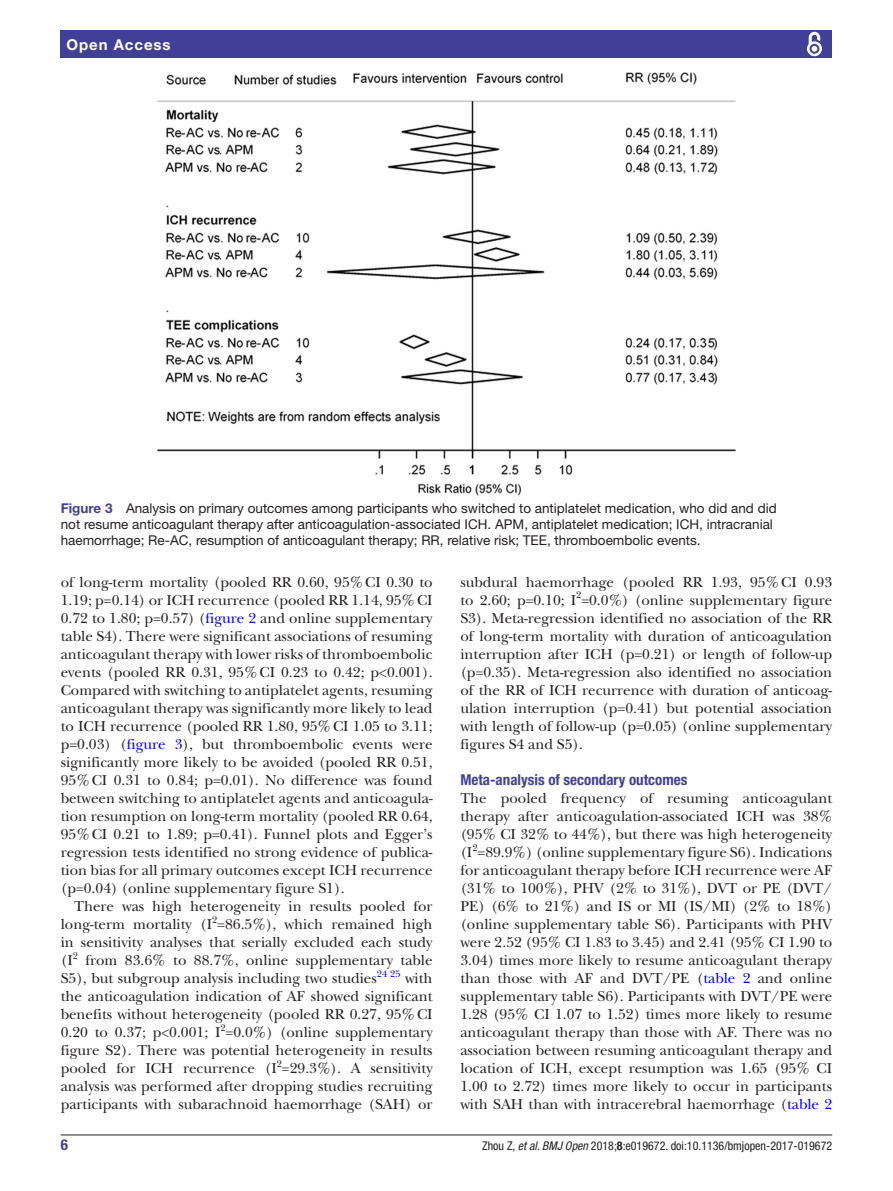
<style>
.page{position:relative;width:893px;height:1191px;background:#fff}
.page>*{position:absolute;margin:0;border:0;box-sizing:border-box;transform-origin:0 0}
.t1{font:15px/18px "New Baskerville";color:#231f20;text-align:justify}
.t2{font:700 condensed 15px "Helvetica Neue LT Std";color:#414099}
.t3{font:700 15px "Helvetica Neue LT Std";letter-spacing:.065em;color:#fff}
.t4{font:13.5px/16.2px "Helvetica Neue LT Std";color:#231f20}
.t5{font:condensed 12px "Helvetica Neue LT Std";color:#231f20}
.t6{font:9.9px "New Baskerville";color:#231f20}
.t7{font:9.9px "New Baskerville";color:#00f}
.s1{font-weight:700;color:#414099}
.s2{color:#00f}
.s3{font-style:italic}
.s4{font-weight:700}
</style>
<div class="page">
<hr style="left:61px;top:1134px;width:771px;height:1px;background:#231f20">
<div style="left:61px;top:31px;width:771px;height:27px;background:#414099"></div>
<svg style="left:807px;top:31px;width:15px;height:26px"></svg>
<img style="left:157px;top:73px;width:579px;height:422px">
<p class="t3" style="left:66px;top:35px;width:106px">Open Access</p>
<p class="t4" style="left:61px;top:500px;width:717px"><span class="s1">Figure 3</span> Analysis on primary outcomes among participants who switched to antiplatelet medication, who did and did not resume anticoagulant therapy after anticoagulation-associated ICH. APM, antiplatelet medication; ICH, intracranial haemorrhage; Re-AC, resumption of anticoagulant therapy; RR, relative risk; TEE, thromboembolic events.</p>
<p class="t1" style="left:61px;top:573px;width:373px">of long-term mortality (pooled RR 0.60, 95%CI 0.30 to 1.19; p=0.14) or ICH recurrence (pooled RR 1.14, 95%CI 0.72 to 1.80; p=0.57) (<span class="s2">figure 2</span> and online supplementary table S4). There were significant associations of resuming anticoagulant therapy with lower risks of thromboembolic events (pooled RR 0.31, 95%CI 0.23 to 0.42; p&lt;0.001).<br>Compared with switching to antiplatelet agents, resuming anticoagulant therapy was significantly more likely to lead to ICH recurrence (pooled RR 1.80, 95%CI 1.05 to 3.11; p=0.03) (<span class="s2">figure 3</span>), but thromboembolic events were significantly more likely to be avoided (pooled RR 0.51, 95%CI 0.31 to 0.84; p=0.01). No difference was found between switching to antiplatelet agents and anticoagula&shy;tion resumption on long-term mortality (pooled RR 0.64, 95%CI 0.21 to 1.89; p=0.41). Funnel plots and Egger’s regression tests identified no strong evidence of publica&shy;tion bias for all primary outcomes except ICH recurrence (p=0.04) (online supplementary figure S1).</p>
<p class="t1" style="left:61px;top:897px;width:373px;text-align:right">There was high heterogeneity in results pooled for long-term mortality (I =86.5%), which remained high</p>
<p class="t6" style="left:212px;top:913px;width:7px">2</p>
<p class="t1" style="left:61px;top:933px;width:373px">in sensitivity analyses that serially excluded each study (I</p>
<p class="t6" style="left:73px;top:949px;width:7px">2</p>
<p class="t1" style="left:61px;top:951px;width:373px;text-indent:25px">from 83.6% to 88.7%, online supplementary table<br>S5), but subgroup analysis including two studies</p>
<p class="t7" style="left:377px;top:967px;width:25px">24 25</p>
<p class="t1" style="left:61px;top:969px;width:373px;text-indent:344px">with the anticoagulation indication of AF showed significant benefits without heterogeneity (pooled RR 0.27, 95%CI 0.20 to 0.37; p&lt;0.001; I =0.0%) (online supplementary</p>
<p class="t6" style="left:220px;top:1021px;width:7px">2</p>
<p class="t1" style="left:61px;top:1041px;width:373px">figure S2). There was potential heterogeneity in results pooled for ICH recurrence (I =29.3%). A sensitivity</p>
<p class="t6" style="left:277px;top:1057px;width:7px">2</p>
<p class="t1" style="left:61px;top:1077px;width:373px">analysis was performed after dropping studies recruiting participants with subarachnoid haemorrhage (SAH) or</p>
<p class="t1" style="left:460px;top:573px;width:373px">subdural haemorrhage (pooled RR 1.93, 95%CI 0.93 to 2.60; p=0.10; I =0.0%) (online supplementary figure</p>
<p class="t6" style="left:576px;top:589px;width:7px">2</p>
<p class="t1" style="left:460px;top:609px;width:373px">S3). Meta-regression identified no association of the RR of long-term mortality with duration of anticoagulation interruption after ICH (p=0.21) or length of follow-up (p=0.35). Meta-regression also identified no association of the RR of ICH recurrence with duration of anticoag&shy;ulation interruption (p=0.41) but potential association with length of follow-up (p=0.05) (online supplementary figures S4 and S5).</p>
<p class="t2" style="left:460px;top:771px;width:228px">Meta-analysis of secondary outcomes</p>
<p class="t1" style="left:460px;top:789px;width:373px">The pooled frequency of resuming anticoagulant therapy after anticoagulation-associated ICH was 38% (95% CI 32% to 44%), but there was high heterogeneity (I =89.9%) (online supplementary figure S6). Indications</p>
<p class="t6" style="left:472px;top:841px;width:7px">2</p>
<p class="t1" style="left:460px;top:861px;width:373px">for anticoagulant therapy before ICH recurrence were AF (31% to 100%), PHV (2% to 31%), DVT or PE (DVT/ PE) (6% to 21%) and IS or MI (IS/MI) (2% to 18%) (online supplementary table S6). Participants with PHV were 2.52 (95% CI 1.83 to 3.45) and 2.41 (95% CI 1.90 to 3.04) times more likely to resume anticoagulant therapy than those with AF and DVT/PE (<span class="s2">table 2</span> and online supplementary table S6). Participants with DVT/PE were 1.28 (95% CI 1.07 to 1.52) times more likely to resume anticoagulant therapy than those with AF. There was no association between resuming anticoagulant therapy and location of ICH, except resumption was 1.65 (95% CI 1.00 to 2.72) times more likely to occur in participants with SAH than with intracerebral haemorrhage (<span class="s2">table 2</span></p>
<p class="t2" style="left:61px;top:1135px;width:9px">6</p>
<p class="t5" style="left:482px;top:1138px;width:352px">Zhou Z, <span class="s3">et al</span>. <span class="s3">BMJ Open</span> 2018;<span class="s4">8</span>:e019672. doi:10.1136/bmjopen-2017-019672</p>
</div>
